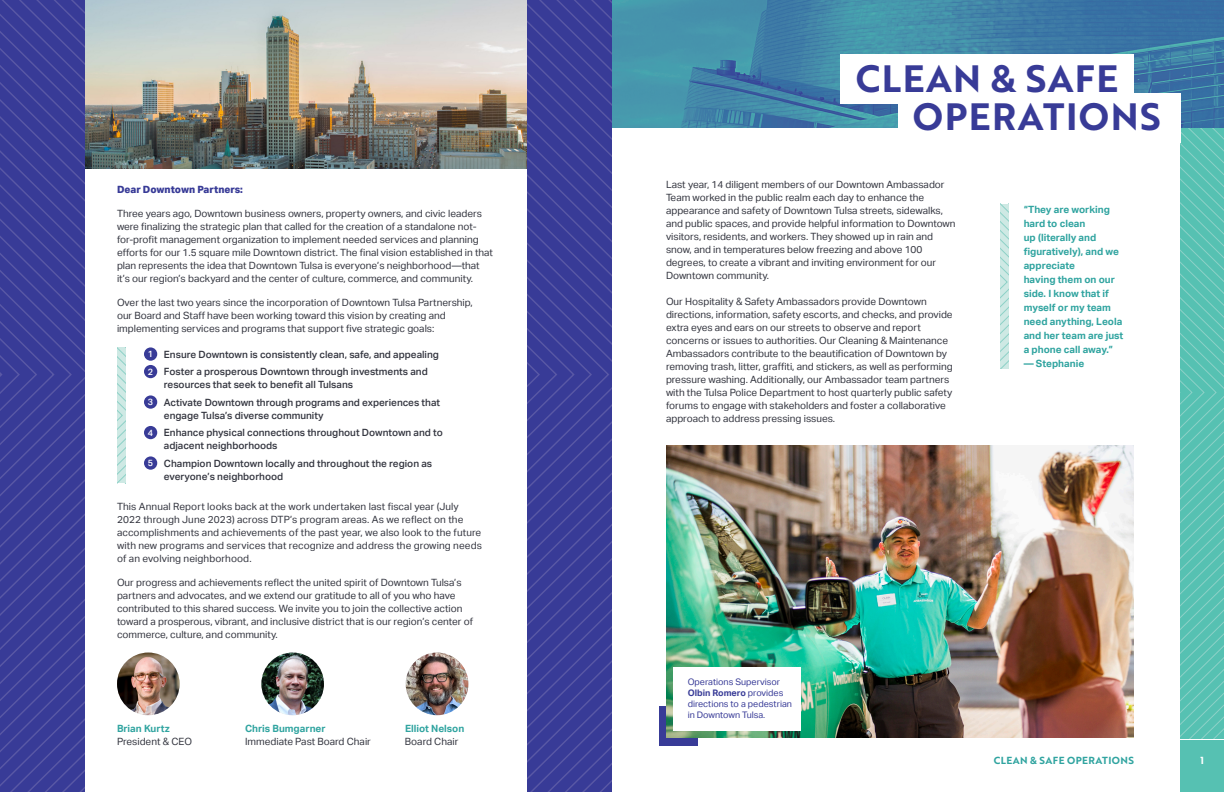
<style>
.page{position:relative;width:1224px;height:792px;background:#fff}
.page>*{position:absolute;margin:0;border:0;box-sizing:border-box;transform-origin:0 0}
.t1{font:37.1px/38.2px "Brother 1816 Bold";letter-spacing:.04em;color:#383b97}
.t2{font:10px/13px "Aktiv Grotesk";color:#33353f}
.t3{font:500 10px/13px "Aktiv Grotesk";color:#33353f}
.t4{font:700 10px/14px "Aktiv Grotesk";color:#30a4a0}
.t5{font:800 10px "Aktiv Grotesk";color:#383b97}
.t6{font:10px "Brother 1816 Bold";letter-spacing:.04em;color:#30a4a0}
.t7{font:10px "Brother 1816 Bold";color:#fff}
.t8{font:9px/11px "Aktiv Grotesk";color:#383b97}
.t9{font:500 9px "Aktiv Grotesk";color:#fff}
.s1{font-weight:700}
</style>
<div class="page">
<div style="left:659px;top:707px;width:39px;height:39px;background:#383b97"></div>
<svg style="left:0;top:0;width:13px;height:792px;background:#3b3e98"></svg>
<svg style="left:13px;top:0;width:18px;height:792px;background:#3b3e98"></svg>
<svg style="left:31px;top:0;width:17px;height:792px;background:#3b3e98"></svg>
<svg style="left:48px;top:0;width:17px;height:792px;background:#3b3e98"></svg>
<svg style="left:65px;top:0;width:18px;height:792px;background:#3b3e98"></svg>
<svg style="left:527px;top:0;width:7px;height:792px;background:#3b3e98"></svg>
<svg style="left:534px;top:0;width:17px;height:792px;background:#3b3e98"></svg>
<svg style="left:551px;top:0;width:17px;height:792px;background:#3b3e98"></svg>
<svg style="left:568px;top:0;width:44px;height:792px;background:#3b3e98"></svg>
<div style="left:1181px;top:741px;width:43px;height:51px;background:#56c1b2"></div>
<svg style="left:1181px;top:127px;width:43px;height:612px;background:#59c1b3"></svg>
<img style="left:612px;top:0;width:612px;height:127px">
<div style="left:840px;top:54px;width:294px;height:50px;background:#fff"></div>
<div style="left:899px;top:93px;width:282px;height:50px;background:#fff"></div>
<div style="left:144px;top:347px;width:13px;height:14px;background:#383b97;border-radius:50%"></div>
<div style="left:144px;top:365px;width:13px;height:13px;background:#383b97;border-radius:50%"></div>
<div style="left:144px;top:395px;width:13px;height:14px;background:#383b97;border-radius:50%"></div>
<div style="left:144px;top:426px;width:13px;height:13px;background:#383b97;border-radius:50%"></div>
<div style="left:144px;top:456px;width:13px;height:14px;background:#383b97;border-radius:50%"></div>
<img style="left:117px;top:653px;width:63px;height:62px;border-radius:31px">
<img style="left:261px;top:653px;width:63px;height:62px;border-radius:31px">
<img style="left:406px;top:653px;width:62px;height:62px;border-radius:31px">
<img style="left:85px;top:0;width:442px;height:168px">
<svg style="left:1001px;top:204px;width:8px;height:165px"></svg>
<img style="left:666px;top:446px;width:468px;height:292px">
<div style="left:673px;top:667px;width:128px;height:64px;background:#fff"></div>
<svg style="left:117px;top:348px;width:8px;height:135px"></svg>
<p class="t5" style="left:117px;top:183px;width:127px">Dear Downtown Partners:</p>
<p class="t2" style="left:117px;top:207px;width:378px">Three years ago, Downtown business owners, property owners, and civic leaders were finalizing the strategic plan that called for the creation of a standalone not&shy;for-profit management organization to implement needed services and planning efforts for our 1.5 square mile Downtown district. The final vision established in that plan represents the idea that Downtown Tulsa is everyone’s neighborhood—that it’s our region’s backyard and the center of culture, commerce, and community.</p>
<p class="t2" style="left:117px;top:296px;width:357px">Over the last two years since the incorporation of Downtown Tulsa Partnership, our Board and Staff have been working toward this vision by creating and implementing services and programs that support five strategic goals:</p>
<p class="t9" style="left:148px;top:349px;width:7px">1</p>
<p class="t3" style="left:164px;top:348px;width:277px">Ensure Downtown is consistently clean, safe, and appealing</p>
<p class="t9" style="left:148px;top:366px;width:7px">2</p>
<p class="t3" style="left:164px;top:365px;width:265px">Foster a prosperous Downtown through investments and resources that seek to benefit all Tulsans</p>
<p class="t9" style="left:148px;top:397px;width:7px">3</p>
<p class="t3" style="left:164px;top:396px;width:278px">Activate Downtown through programs and experiences that engage Tulsa’s diverse community</p>
<p class="t9" style="left:148px;top:427px;width:7px">4</p>
<p class="t3" style="left:164px;top:426px;width:280px">Enhance physical connections throughout Downtown and to adjacent neighborhoods</p>
<p class="t9" style="left:148px;top:458px;width:7px">5</p>
<p class="t3" style="left:164px;top:457px;width:270px">Champion Downtown locally and throughout the region as everyone’s neighborhood</p>
<p class="t2" style="left:117px;top:500px;width:366px">This Annual Report looks back at the work undertaken last fiscal year (July 2022 through June 2023) across DTP’s program areas. As we reflect on the accomplishments and achievements of the past year, we also look to the future with new programs and services that recognize and address the growing needs of an evolving neighborhood.</p>
<p class="t2" style="left:117px;top:576px;width:358px">Our progress and achievements reflect the united spirit of Downtown Tulsa’s partners and advocates, and we extend our gratitude to all of you who have contributed to this shared success. We invite you to join the collective action toward a prosperous, vibrant, and inclusive district that is our region’s center of commerce, culture, and community.</p>
<p class="t4" style="left:117px;top:722px;width:54px">Brian Kurtz</p>
<p class="t4" style="left:245px;top:722px;width:82px">Chris Bumgarner</p>
<p class="t4" style="left:405px;top:722px;width:61px">Elliot Nelson</p>
<p class="t2" style="left:117px;top:735px;width:77px">President &amp; CEO</p>
<p class="t2" style="left:245px;top:735px;width:127px">Immediate Past Board Chair</p>
<p class="t2" style="left:405px;top:735px;width:55px">Board Chair</p>
<p class="t1" style="left:913px;top:58px;width:249px;text-indent:-57px">CLEAN &amp; SAFE<br>OPERATIONS</p>
<p class="t2" style="left:666px;top:178px;width:291px">Last year, 14 diligent members of our Downtown Ambassador Team worked in the public realm each day to enhance the appearance and safety of Downtown Tulsa streets, sidewalks, and public spaces, and provide helpful information to Downtown visitors, residents, and workers. They showed up in rain and snow, and in temperatures below freezing and above 100 degrees, to create a vibrant and inviting environment for our Downtown community.</p>
<p class="t2" style="left:666px;top:295px;width:288px">Our Hospitality &amp; Safety Ambassadors provide Downtown directions, information, safety escorts, and checks, and provide extra eyes and ears on our streets to observe and report concerns or issues to authorities. Our Cleaning &amp; Maintenance Ambassadors contribute to the beautification of Downtown by removing trash, litter, graffiti, and stickers, as well as performing pressure washing. Additionally, our Ambassador team partners with the Tulsa Police Department to host quarterly public safety forums to engage with stakeholders and foster a collaborative approach to address pressing issues.</p>
<p class="t4" style="left:1024px;top:203px;width:101px">“They are working hard to clean<br>up (literally and figuratively), and we appreciate<br>having them on our side. I know that if myself or my team need anything, Leola and her team are just a phone call away.”</p>
<p class="t4" style="left:1024px;top:357px;width:62px">— Stephanie</p>
<p class="t8" style="left:688px;top:676px;width:106px">Operations Supervisor<br><span class="s1">Olbin Romero</span> provides directions to a pedestrian in Downtown Tulsa.</p>
<p class="t6" style="left:994px;top:753px;width:142px">CLEAN &amp; SAFE OPERATIONS</p>
<p class="t7" style="left:1200px;top:753px;width:5px">1</p>
</div>
